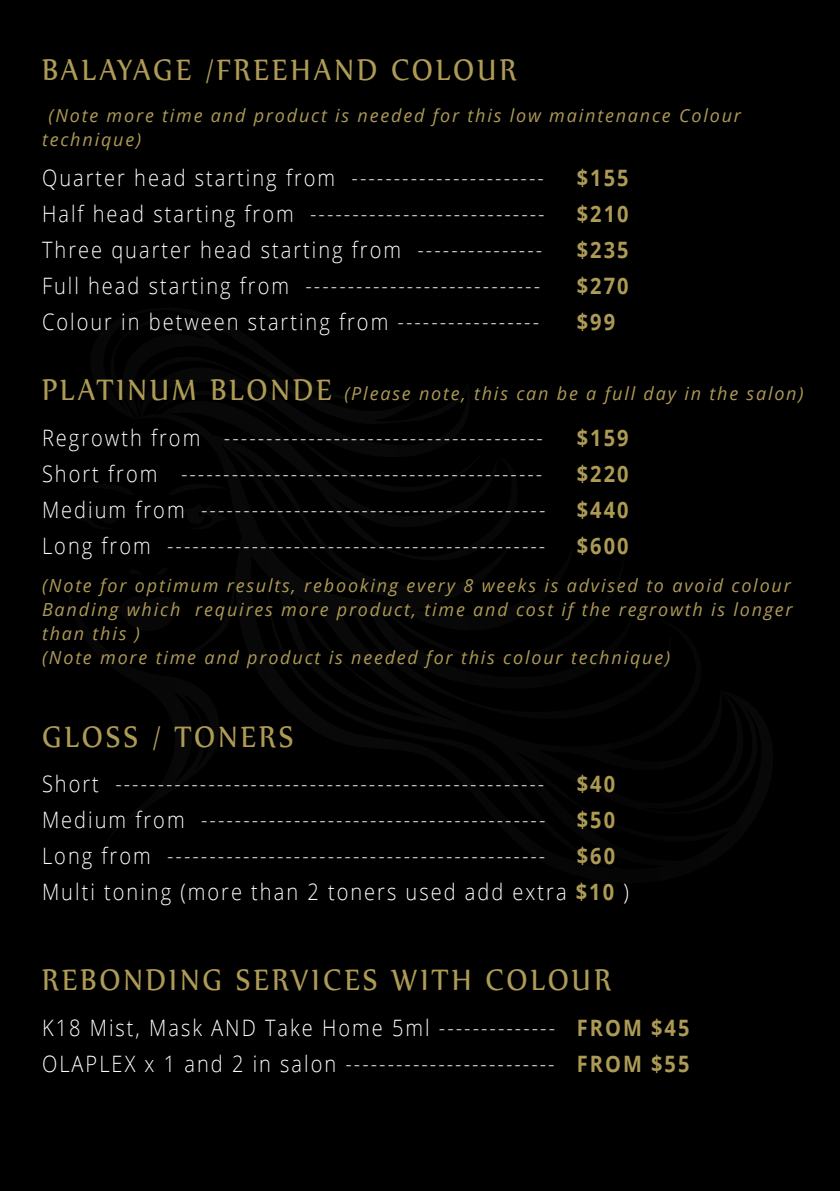
<style>
.page{position:relative;width:840px;height:1191px;background:#fff}
.page>*{position:absolute;margin:0;border:0;box-sizing:border-box;transform-origin:0 0}
.t1{font:36.2px "Nyala";letter-spacing:.1em;color:#ae9b56;scale:.88 1}
.t2{font:300 22.6px/36px "Open Sans";letter-spacing:.1em;color:#fff;scale:.88 1}
.t3{font:700 22.6px "Open Sans";letter-spacing:.1em;color:#ad9a55;scale:.88 1}
.t4{font:italic 18px/24px "Open Sans";letter-spacing:.1em;color:#ad9a55}
.s1{font-weight:700;color:#ad9a55}
</style>
<div class="page">
<div style="left:0;top:0;width:839px;height:1191px;background:#000"></div>
<h1 class="t1" style="left:42px;top:48px;width:540px">BALAYAGE /FREEHAND COLOUR</h1>
<p class="t4" style="left:42px;top:103px;width:700px;text-indent:6px">(Note more time and product is needed for this low maintenance Colour technique)</p>
<p class="t2" style="left:42px;top:159px;width:571px">Quarter head starting from -----------------------</p>
<p class="t3" style="left:576px;top:162px;width:60px">$155</p>
<p class="t2" style="left:42px;top:195px;width:572px">Half head starting from ----------------------------</p>
<p class="t3" style="left:576px;top:198px;width:60px">$210</p>
<p class="t2" style="left:42px;top:231px;width:569px">Three quarter head starting from ---------------</p>
<p class="t3" style="left:576px;top:234px;width:60px">$235</p>
<p class="t2" style="left:42px;top:267px;width:567px">Full head starting from ----------------------------</p>
<p class="t3" style="left:576px;top:270px;width:60px">$270</p>
<p class="t2" style="left:42px;top:303px;width:566px">Colour in between starting from -----------------</p>
<p class="t3" style="left:576px;top:306px;width:45px">$99</p>
<h1 class="t1" style="left:42px;top:368px;width:330px">PLATINUM BLONDE</h1>
<p class="t2" style="left:42px;top:419px;width:570px">Regrowth from --------------------------------------</p>
<p class="t3" style="left:576px;top:422px;width:60px">$159</p>
<p class="t2" style="left:42px;top:455px;width:569px">Short from -------------------------------------------</p>
<p class="t3" style="left:576px;top:458px;width:60px">$220</p>
<p class="t2" style="left:42px;top:491px;width:573px">Medium from -----------------------------------------</p>
<p class="t3" style="left:576px;top:494px;width:60px">$440</p>
<p class="t2" style="left:42px;top:527px;width:573px">Long from ---------------------------------------------</p>
<p class="t3" style="left:576px;top:530px;width:60px">$600</p>
<p class="t4" style="left:344px;top:381px;width:460px">(Please note, this can be a full day in the salon)</p>
<p class="t4" style="left:42px;top:573px;width:751px">(Note for optimum results, rebooking every 8 weeks is advised to avoid colour Banding which requires more product, time and cost if the regrowth is longer than this )<br>(Note more time and product is needed for this colour technique)</p>
<h1 class="t1" style="left:42px;top:714px;width:287px">GLOSS / TONERS</h1>
<p class="t2" style="left:42px;top:765px;width:572px">Short ---------------------------------------------------</p>
<p class="t3" style="left:576px;top:768px;width:45px">$40</p>
<p class="t2" style="left:42px;top:801px;width:573px">Medium from -----------------------------------------</p>
<p class="t3" style="left:576px;top:804px;width:45px">$50</p>
<p class="t2" style="left:42px;top:837px;width:573px">Long from ---------------------------------------------</p>
<p class="t2" style="left:42px;top:837px;width:668px;text-indent:534px"><span class="s1">$60<br></span>Multi toning (more than 2 toners used add extra <span class="s1">$10</span> )</p>
<h1 class="t1" style="left:42px;top:958px;width:648px">REBONDING SERVICES WITH COLOUR</h1>
<p class="t2" style="left:42px;top:1009px;width:736px">K18 Mist, Mask AND Take Home 5ml -------------- <span class="s1">FROM $45<br></span>OLAPLEX x 1 and 2 in salon ------------------------- <span class="s1">FROM $55</span></p>
</div>
